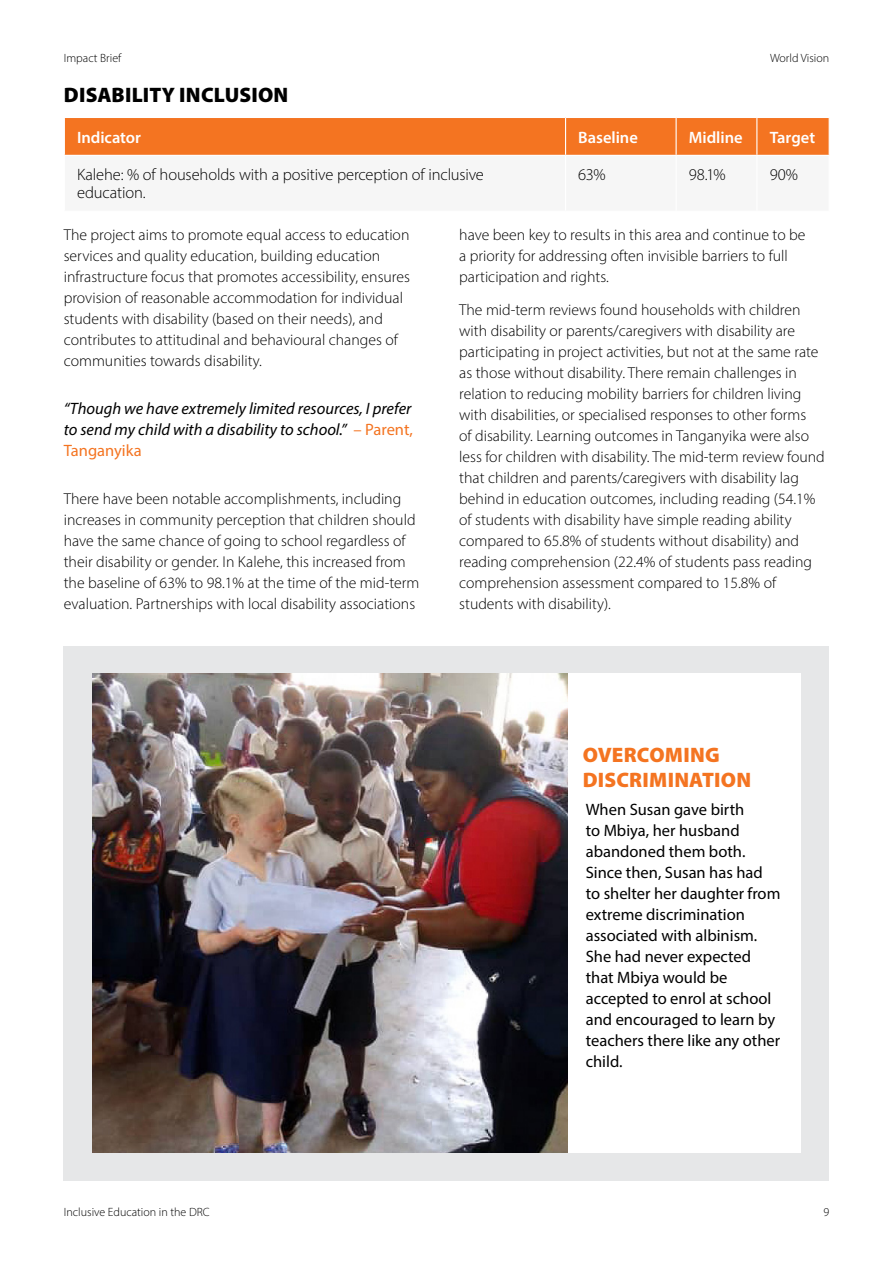
<style>
.page{position:relative;width:893px;height:1263px;background:#fff}
.page>*{position:absolute;margin:0;border:0;box-sizing:border-box;transform-origin:0 0}
.t1{font:900 21px/25.2px "Myriad Pro";letter-spacing:.01em;color:#f47421}
.t2{font:900 21px "Myriad Pro";letter-spacing:.01em;color:#000}
.t3{font:16.5px/21px "Myriad Pro";color:#000}
.t4{font:italic 16.5px/21px "Myriad Pro";color:#000;text-align:justify}
.t5{font:300 16.5px/18px "Myriad Pro";letter-spacing:-.005em;color:#000}
.t6{font:600 16.5px "Myriad Pro";color:#fff}
.t7{font:300 15.75px/21px "Myriad Pro";color:#000}
.t8{font:300 12px "Myriad Pro";color:#000}
.s1{font-style:normal;color:#f47421}
</style>
<div class="page">
<div style="left:65px;top:118px;width:764px;height:37px;background:#f47421"></div>
<hr style="left:565px;top:118px;width:1px;height:37px;background:#fff">
<hr style="left:676px;top:118px;width:1px;height:37px;background:#fff">
<hr style="left:756px;top:118px;width:1px;height:37px;background:#fff">
<div style="left:64px;top:646px;width:765px;height:534px;background:#e6e7e8"></div>
<div style="left:568px;top:674px;width:232px;height:479px;background:#fff"></div>
<img style="left:92px;top:674px;width:476px;height:479px">
<p class="t8" style="left:64px;top:51px;width:59px">Impact Brief</p>
<p class="t8" style="left:770px;top:51px;width:61px">World Vision</p>
<h1 class="t2" style="left:64px;top:81px;width:226px">DISABILITY INCLUSION</h1>
<p class="t6" style="left:77px;top:127px;width:65px">Indicator</p>
<p class="t6" style="left:578px;top:127px;width:61px">Baseline</p>
<p class="t6" style="left:689px;top:127px;width:55px">Midline</p>
<p class="t6" style="left:770px;top:127px;width:47px">Target</p>
<p class="t5" style="left:77px;top:166px;width:408px">Kalehe: % of households with a positive perception of inclusive education.</p>
<p class="t5" style="left:578px;top:166px;width:29px">63%</p>
<p class="t5" style="left:689px;top:166px;width:38px">98.1%</p>
<p class="t5" style="left:770px;top:166px;width:30px">90%</p>
<p class="t7" style="left:64px;top:224px;width:348px">The project aims to promote equal access to education services and quality education, building education infrastructure focus that promotes accessibility, ensures provision of reasonable accommodation for individual students with disability (based on their needs), and contributes to attitudinal and behavioural changes of communities towards disability.</p>
<p class="t7" style="left:459px;top:224px;width:348px">have been key to results in this area and continue to be a priority for addressing often invisible barriers to full participation and rights.</p>
<p class="t7" style="left:459px;top:299px;width:367px">The mid-term reviews found households with children with disability or parents/caregivers with disability are participating in project activities, but not at the same rate as those without disability. There remain challenges in relation to reducing mobility barriers for children living with disabilities, or specialised responses to other forms<br>of disability. Learning outcomes in Tanganyika were also less for children with disability. The mid-term review found that children and parents/caregivers with disability lag behind in education outcomes, including reading (54.1% of students with disability have simple reading ability compared to 65.8% of students without disability) and reading comprehension (22.4% of students pass reading comprehension assessment compared to 15.8% of students with disability).</p>
<p class="t4" style="left:64px;top:398px;width:351px">“Though we have extremely limited resources, I prefer to send my child with a disability to school.” <span class="s1">– Parent, Tanganyika</span></p>
<p class="t7" style="left:64px;top:488px;width:357px">There have been notable accomplishments, including increases in community perception that children should have the same chance of going to school regardless of their disability or gender. In Kalehe, this increased from the baseline of 63% to 98.1% at the time of the mid-term evaluation. Partnerships with local disability associations</p>
<h1 class="t1" style="left:583px;top:741px;width:170px">OVERCOMING<br>DISCRIMINATION</h1>
<p class="t3" style="left:586px;top:799px;width:196px">When Susan gave birth<br>to Mbiya, her husband abandoned them both.<br>Since then, Susan has had to shelter her daughter from extreme discrimination associated with albinism.<br>She had never expected that Mbiya would be accepted to enrol at school and encouraged to learn by teachers there like any other child.</p>
<p class="t8" style="left:64px;top:1205px;width:148px">Inclusive Education in the DRC</p>
<p class="t8" style="left:823px;top:1205px;width:7px">9</p>
</div>
